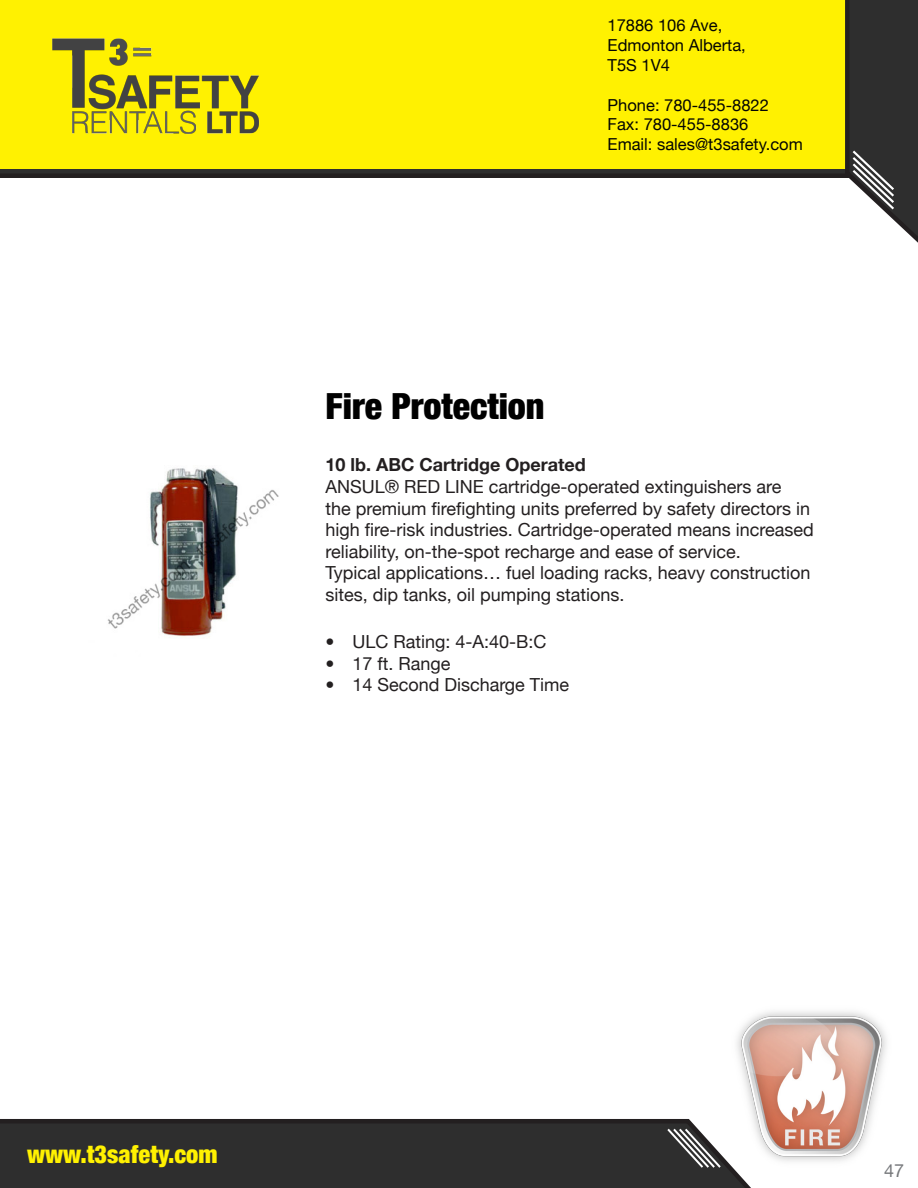
<style>
.page{position:relative;width:918px;height:1188px;background:#fff}
.page>*{position:absolute;margin:0;border:0;box-sizing:border-box;transform-origin:0 0}
.t1{font:900 condensed 36px "Helvetica Neue";color:#000}
.t2{font:900 condensed 24.45px "Helvetica Neue";color:#fff101}
.t3{font:18px/21.6px "Helvetica Neue";color:#231f20}
.t4{font:700 18px "Helvetica Neue";color:#231f20}
.t5{font:18px "Helvetica Neue";color:#76787b}
.t6{font:16.5px "Helvetica Neue";color:#040503}
</style>
<div class="page">
<svg style="left:0;top:0;width:918px;height:243px"></svg>
<div style="left:0;top:1119px;width:751px;height:69px;background:#2e2e2e"></div>
<svg style="left:667px;top:1129px;width:54px;height:39px"></svg>
<img style="left:40px;top:23px;width:231px;height:123px">
<img style="left:107px;top:468px;width:172px;height:169px">
<img style="left:721px;top:1011px;width:166px;height:169px">
<p class="t6" style="left:608px;top:11px;width:116px">17886 106 Ave,</p>
<p class="t6" style="left:608px;top:31px;width:140px">Edmonton Alberta,</p>
<p class="t6" style="left:608px;top:51px;width:64px">T5S 1V4</p>
<p class="t6" style="left:608px;top:91px;width:163px">Phone: 780-455-8822</p>
<p class="t6" style="left:608px;top:110px;width:142px">Fax: 780-455-8836</p>
<p class="t6" style="left:608px;top:130px;width:197px">Email: sales@t3safety.com</p>
<p class="t1" style="left:325px;top:377px;width:221px">Fire Protection</p>
<p class="t4" style="left:325px;top:449px;width:262px">10 lb. ABC Cartridge Operated</p>
<p class="t3" style="left:325px;top:474px;width:490px">ANSUL® RED LINE cartridge-operated extinguishers are<br>the premium firefighting units preferred by safety directors in high fire-risk industries. Cartridge-operated means increased reliability, on-the-spot recharge and ease of service.</p>
<p class="t3" style="left:325px;top:561px;width:487px">Typical applications… fuel loading racks, heavy construction sites, dip tanks, oil pumping stations.</p>
<p class="t3" style="left:325px;top:629px;width:223px">• ULC Rating: 4-A:40-B:C</p>
<p class="t3" style="left:325px;top:651px;width:127px">• 17 ft. Range</p>
<p class="t3" style="left:325px;top:673px;width:245px">• 14 Second Discharge Time</p>
<p class="t2" style="left:27px;top:1134px;width:192px">www.t3safety.com</p>
<p class="t5" style="left:884px;top:1155px;width:22px">47</p>
</div>
